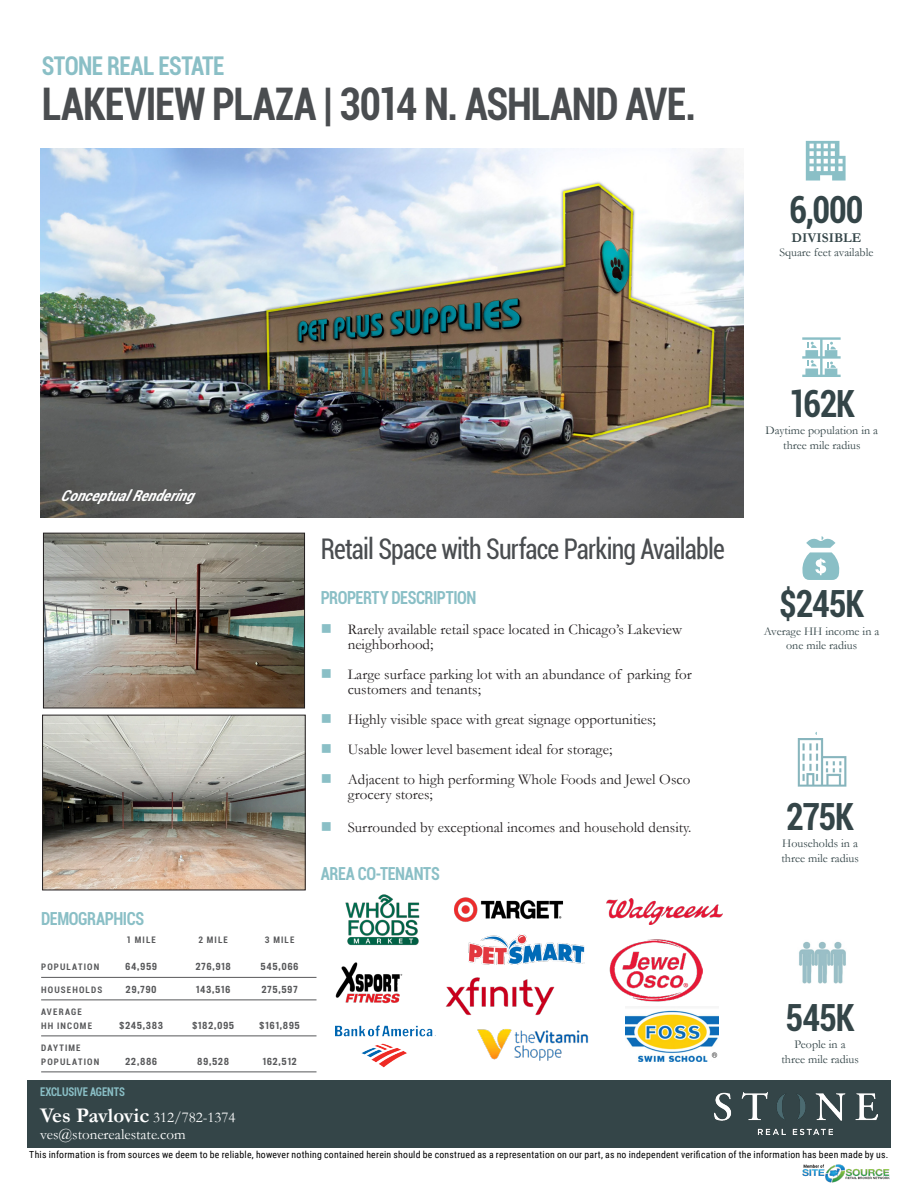
<style>
.page{position:relative;width:918px;height:1188px;background:#fff}
.page>*{position:absolute;margin:0;border:0;box-sizing:border-box;transform-origin:0 0}
.Page_Header{font:700 condensed 45px "Roboto";letter-spacing:-.02em;color:#4a4d50;scale:.9 1}
.Stats_Number{font:700 condensed 37.5px "Roboto";letter-spacing:-.035em;color:#344548;scale:.9 1}
.Section_Title{font:condensed 28.5px "Roboto";letter-spacing:-.03em;color:#4a4d50;scale:.9 1}
.Property_Address{font:700 condensed 25.8px "Roboto";letter-spacing:-.025em;color:#8abfc6;scale:.9 1}
.t1{font:700 condensed 18px "Roboto";letter-spacing:-.025em;color:#8abfc6;scale:.9 1}
.t2{font:15px/15px "Garamond";color:#231f20}
.Footer_Text{font:15px "Garamond";color:#fff}
.Table_Header{font:italic 700 condensed 15px "Roboto";color:#fff}
.Stats_Body{font:700 13.5px "Garamond";color:#344548}
.Stats_Body-2{font:12px/14.4px "Garamond";color:#344548;text-align:center}
.Footer_Header{font:700 condensed 12px "Roboto";letter-spacing:-.01em;color:#8abfc6;scale:.9 1}
.Table_Header-2{font:9.75px "Roboto Condensed";letter-spacing:.025em;color:#000}
.t3{font:500 9px "Titling Gothic FB Cond";letter-spacing:.125em;color:#57585a}
.t4{font:700 condensed 9px/13.5px "Roboto";letter-spacing:.125em;color:#57585a}
.s1{color:#8abfc6}
.s2{font-weight:700;font-size:21px}
</style>
<div class="page">
<img style="left:40px;top:148px;width:704px;height:369px">
<hr style="left:41px;top:977px;width:275px;height:1px;background:#57585a">
<hr style="left:41px;top:1000px;width:275px;height:1px;background:#57585a">
<hr style="left:41px;top:1036px;width:275px;height:1px;background:#57585a">
<hr style="left:41px;top:1072px;width:275px;height:1px;background:#57585a">
<div style="left:27px;top:1080px;width:864px;height:68px;background:#344548"></div>
<img style="left:715px;top:1092px;width:162px;height:43px">
<svg style="left:806px;top:141px;width:40px;height:40px"></svg>
<svg style="left:802px;top:536px;width:38px;height:44px"></svg>
<svg style="left:802px;top:337px;width:39px;height:40px"></svg>
<img style="left:798px;top:739px;width:48px;height:47px">
<img style="left:799px;top:941px;width:47px;height:42px">
<img style="left:802px;top:1164px;width:88px;height:19px">
<img style="left:454px;top:897px;width:109px;height:25px">
<img style="left:610px;top:939px;width:93px;height:63px">
<img style="left:468px;top:934px;width:116px;height:31px">
<img style="left:445px;top:977px;width:110px;height:38px">
<img style="left:477px;top:1029px;width:112px;height:32px">
<img style="left:625px;top:1006px;width:94px;height:56px">
<img style="left:606px;top:899px;width:116px;height:26px">
<img style="left:345px;top:894px;width:75px;height:52px">
<img style="left:335px;top:962px;width:68px;height:42px">
<img style="left:335px;top:1026px;width:101px;height:41px">
<img style="left:45px;top:535px;width:258px;height:171px">
<div style="left:43px;top:533px;width:262px;height:175px;border:1px solid #231f20"></div>
<img style="left:44px;top:717px;width:259px;height:171px">
<div style="left:42px;top:715px;width:263px;height:175px;border:1px solid #231f20"></div>
<p class="Property_Address" style="left:42px;top:48px;width:205px">STONE REAL ESTATE</p>
<p class="Page_Header" style="left:42px;top:72px;width:729px">LAKEVIEW PLAZA | 3014 N. ASHLAND AVE.</p>
<p class="Stats_Number" style="left:789px;top:183px;width:84px">6,000</p>
<p class="Stats_Body" style="left:792px;top:229px;width:71px">DIVISIBLE</p>
<p class="Stats_Body-2" style="left:780px;top:245px;width:95px">Square feet available</p>
<p class="Table_Header" style="left:60px;top:485px;width:143px">ConceptualRendering</p>
<p class="t1" style="left:41px;top:906px;width:116px">DEMOGRAPHICS</p>
<p class="t4" style="left:126px;top:933px;width:31px">1 MILE</p>
<p class="t4" style="left:198px;top:933px;width:31px">2 MILE</p>
<p class="t4" style="left:265px;top:933px;width:31px">3 MILE</p>
<p class="t4" style="left:41px;top:960px;width:60px">POPULATION</p>
<p class="t3" style="left:126px;top:962px;width:33px">64,959</p>
<p class="t3" style="left:196px;top:962px;width:36px">276,918</p>
<p class="t3" style="left:261px;top:962px;width:39px">545,066</p>
<p class="t4" style="left:41px;top:983px;width:63px">HOUSEHOLDS</p>
<p class="t3" style="left:126px;top:984px;width:32px">29,790</p>
<p class="t3" style="left:196px;top:984px;width:36px">143,516</p>
<p class="t3" style="left:262px;top:984px;width:37px">275,597</p>
<p class="t4" style="left:41px;top:1005px;width:52px">AVERAGE<br>HH INCOME</p>
<p class="t3" style="left:120px;top:1020px;width:45px">$245,383</p>
<p class="t3" style="left:192px;top:1020px;width:43px">$182,095</p>
<p class="t3" style="left:260px;top:1020px;width:41px">$161,895</p>
<p class="t4" style="left:41px;top:1041px;width:60px">DAYTIME<br>POPULATION</p>
<p class="t3" style="left:125px;top:1056px;width:33px">22,886</p>
<p class="t3" style="left:198px;top:1056px;width:33px">89,528</p>
<p class="t3" style="left:263px;top:1056px;width:35px">162,512</p>
<p class="Section_Title" style="left:321px;top:529px;width:451px">Retail Space with Surface Parking Available</p>
<p class="t1" style="left:321px;top:585px;width:175px">PROPERTY DESCRIPTION</p>
<p class="t2" style="left:348px;top:621px;width:336px;text-indent:-27px"><span class="s1">■</span> Rarely available retail space located in Chicago’s Lakeview neighborhood;</p>
<p class="t2" style="left:348px;top:666px;width:346px;text-indent:-27px"><span class="s1">■</span> Large surface parking lot with an abundance of parking for customers and tenants;</p>
<p class="t2" style="left:321px;top:711px;width:337px"><span class="s1">■</span> Highly visible space with great signage opportunities;</p>
<p class="t2" style="left:321px;top:741px;width:293px"><span class="s1">■</span> Usable lower level basement ideal for storage;</p>
<p class="t2" style="left:348px;top:771px;width:344px;text-indent:-27px"><span class="s1">■</span> Adjacent to high performing Whole Foods and Jewel Osco grocery stores;</p>
<p class="t2" style="left:321px;top:819px;width:372px"><span class="s1">■</span> Surrounded by exceptional incomes and household density.</p>
<p class="t1" style="left:321px;top:861px;width:134px">AREA CO-TENANTS</p>
<p class="Stats_Number" style="left:789px;top:377px;width:75px">162K</p>
<p class="Stats_Body-2" style="left:766px;top:423px;width:114px">Daytime population in a three mile radius</p>
<p class="Stats_Number" style="left:779px;top:577px;width:96px">$245K</p>
<p class="Stats_Body-2" style="left:764px;top:623px;width:117px">Average HH income in a one mile radius</p>
<p class="Stats_Number" style="left:786px;top:790px;width:77px">275K</p>
<p class="Stats_Body-2" style="left:782px;top:836px;width:77px">Households in a</p>
<p class="Stats_Body-2" style="left:781px;top:851px;width:79px">three mile radius</p>
<p class="Stats_Number" style="left:786px;top:991px;width:78px">545K</p>
<p class="Stats_Body-2" style="left:795px;top:1037px;width:53px">People in a</p>
<p class="Stats_Body-2" style="left:781px;top:1052px;width:79px">three mile radius</p>
<p class="Footer_Header" style="left:40px;top:1083px;width:96px">EXCLUSIVE AGENTS</p>
<p class="Footer_Text" style="left:40px;top:1107px;width:197px"><span class="s2">Ves Pavlovic</span> 312/782-1374</p>
<p class="Footer_Text" style="left:40px;top:1124px;width:147px">ves@stonerealestate.com</p>
<p class="Table_Header-2" style="left:29px;top:1148px;width:861px">This information is from sources we deem to be reliable, however nothing contained herein should be construed as a representation on our part, as no independent verification of the information has been made by us.</p>
</div>
